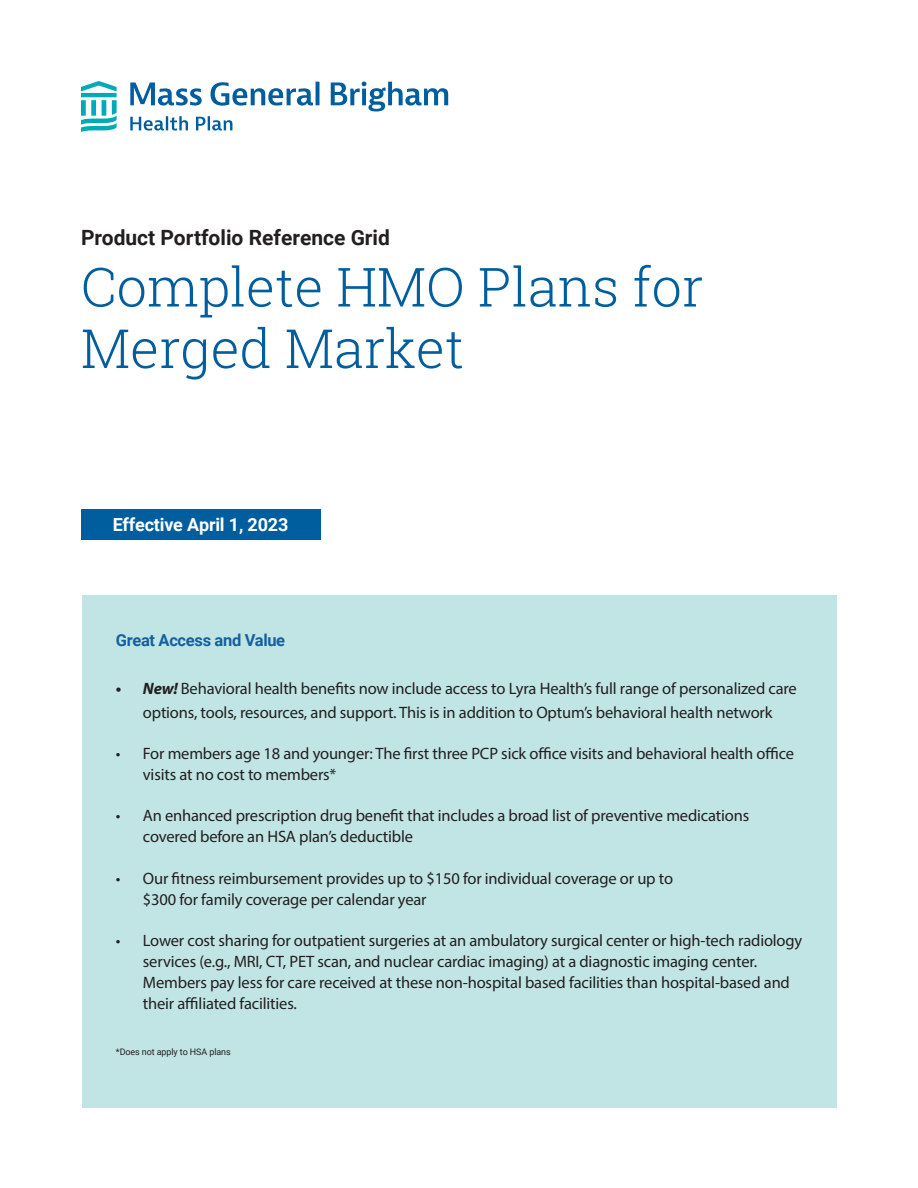
<style>
.page{position:relative;width:918px;height:1188px;background:#fff}
.page>*{position:absolute;margin:0;border:0;box-sizing:border-box;transform-origin:0 0}
.first_plan_name{font:300 54px/61.5px "Roboto Slab";color:#005e9e}
.first_plan_name-2{font:700 21px "Roboto";color:#231f20}
.first_plan_name-3{font:700 18px "Roboto";letter-spacing:-.01em;color:#fff}
.t1{font:16.5px/21px "Myriad Pro";letter-spacing:-.01em;color:#231f20}
.Body_Text{font:700 16.5px "Roboto";letter-spacing:-.02em;color:#15609f}
.first_plan_name-4{font:9px "Roboto";letter-spacing:-.01em;color:#231f20}
.s1{font-weight:700;font-style:italic}
</style>
<div class="page">
<div style="left:82px;top:595px;width:755px;height:513px;background:#c1e5e5"></div>
<div style="left:81px;top:510px;width:239px;height:30px;background:#005e9e"></div>
<svg style="left:130px;top:82px;width:318px;height:49px"></svg>
<svg style="left:81px;top:81px;width:36px;height:51px"></svg>
<p class="first_plan_name-2" style="left:81px;top:223px;width:311px">Product Portfolio Reference Grid</p>
<p class="first_plan_name" style="left:81px;top:255px;width:624px">Complete HMO Plans for<br>Merged Market</p>
<p class="first_plan_name-3" style="left:113px;top:512px;width:177px">Effective April 1, 2023</p>
<p class="Body_Text" style="left:116px;top:629px;width:171px">Great Access and Value</p>
<p class="t1" style="left:116px;top:676px;width:683px;line-height:24px;text-align:center"><span class="s1">• New!</span> Behavioral health benefits now include access to Lyra Health’s full range of personalized care options, tools, resources, and support. This is in addition to Optum’s behavioral health network</p>
<p class="t1" style="left:143px;top:743px;width:653px;text-indent:-27px">• For members age 18 and younger: The first three PCP sick office visits and behavioral health office visits at no cost to members*</p>
<p class="t1" style="left:143px;top:805px;width:608px;text-indent:-27px">• An enhanced prescription drug benefit that includes a broad list of preventive medications covered before an HSA plan’s deductible</p>
<p class="t1" style="left:143px;top:867px;width:532px;text-indent:-27px">• Our fitness reimbursement provides up to $150 for individual coverage or up to $300 for family coverage per calendar year</p>
<p class="t1" style="left:143px;top:930px;width:661px;text-indent:-27px">• Lower cost sharing for outpatient surgeries at an ambulatory surgical center or high-tech radiology services (e.g., MRI, CT, PET scan, and nuclear cardiac imaging) at a diagnostic imaging center.<br>Members pay less for care received at these non-hospital based facilities than hospital-based and their affiliated facilities.</p>
<p class="first_plan_name-4" style="left:116px;top:1046px;width:116px">*Does not apply to HSA plans</p>
</div>
